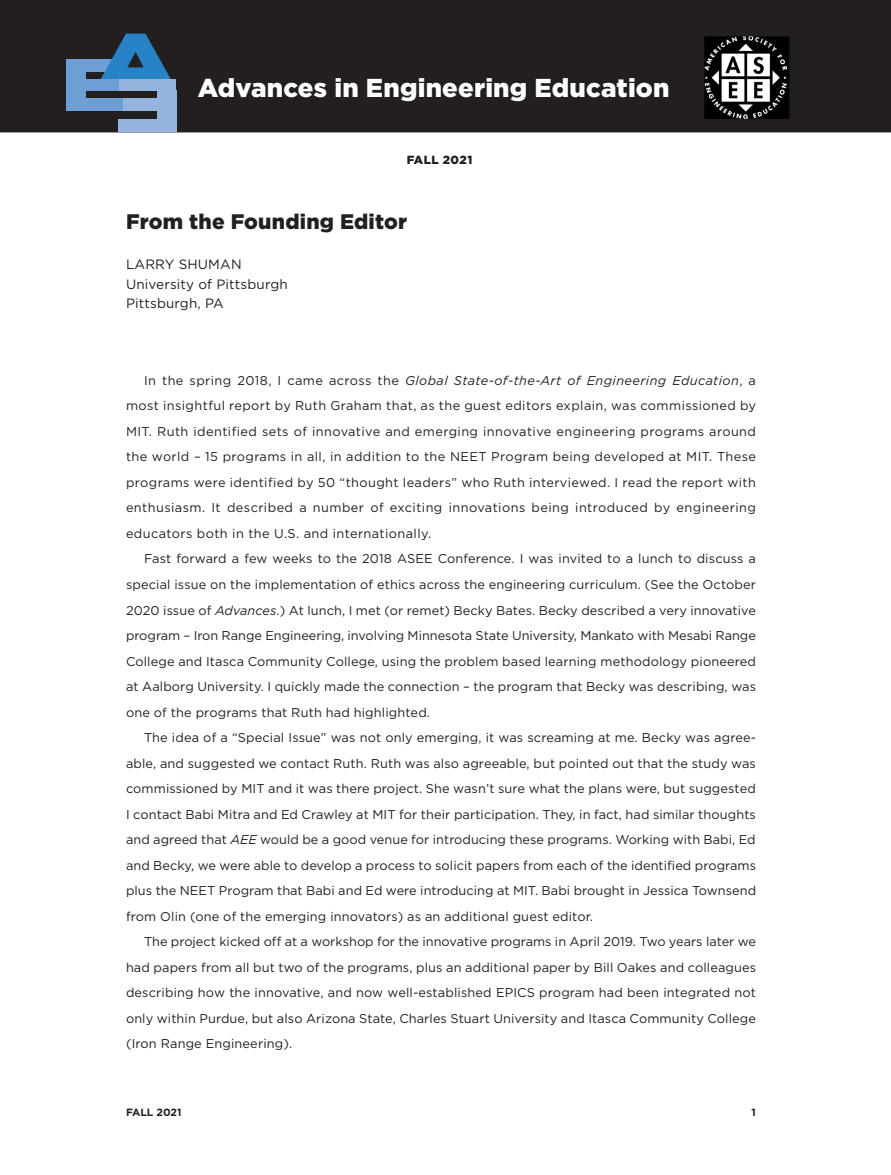
<style>
.page{position:relative;width:891px;height:1175px;background:#fff}
.page>*{position:absolute;margin:0;border:0;box-sizing:border-box;transform-origin:0 0}
.t1{font:900 25.8px "Gotham";letter-spacing:.01em;color:#fff}
.t2{font:900 21px "Gotham";letter-spacing:.01em;color:#231f20}
.aff{font:13.5px "Gotham";letter-spacing:.01em;color:#231f20}
.author{font:13.5px "Gotham";letter-spacing:.01em;color:#231f20}
.body_text{font:12.75px/25.5px "Gotham";letter-spacing:.01em;color:#231f20;text-align:justify}
.t3{font:900 11.85px "Gotham";letter-spacing:.04em;color:#231f20}
.t4{font:700 10.5px "Gotham";color:#231f20}
.s1{font-style:italic}
</style>
<div class="page">
<div style="left:0;top:0;width:891px;height:132px;background:#231f20"></div>
<div style="left:230px;top:0;width:351px;height:96px;background:#231f20"></div>
<img style="left:706px;top:38px;width:82px;height:79px">
<div style="left:703px;top:35px;width:88px;height:85px;border:2px solid #231f20"></div>
<div style="left:66px;top:59px;width:54px;height:12px;background:#6d9fd4"></div>
<div style="left:66px;top:99px;width:57px;height:12px;background:#6d9fd4"></div>
<div style="left:66px;top:71px;width:19px;height:30px;background:#6d9fd4"></div>
<div style="left:157px;top:90px;width:19px;height:41px;background:#95b5de"></div>
<div style="left:123px;top:99px;width:52px;height:12px;background:#95b5de"></div>
<div style="left:119px;top:119px;width:56px;height:13px;background:#95b5de"></div>
<svg style="left:95px;top:34px;width:81px;height:45px;background:#28587e"></svg>
<div style="left:66px;top:79px;width:53px;height:12px;background:#6d9fd4"></div>
<div style="left:119px;top:79px;width:57px;height:12px;background:#95b5de"></div>
<h1 class="t1" style="left:198px;top:73px;width:473px">Advances in Engineering Education</h1>
<p class="t3" style="left:407px;top:152px;width:67px">FALL 2021</p>
<p class="t2" style="left:126px;top:209px;width:283px">From the Founding Editor</p>
<p class="author" style="left:126px;top:257px;width:117px">LARRY SHUMAN</p>
<p class="aff" style="left:126px;top:276px;width:163px">University of Pittsburgh</p>
<p class="aff" style="left:126px;top:296px;width:99px">Pittsburgh, PA</p>
<p class="body_text" style="left:126px;top:367px;width:632px;text-indent:18px">In the spring 2018, I came across the <span class="s1">Global State-of-the-Art of Engineering Education</span>, a most insightful report by Ruth Graham that, as the guest editors explain, was commissioned by MIT. Ruth identified sets of innovative and emerging innovative engineering programs around the world – 15 programs in all, in addition to the NEET Program being developed at MIT. These programs were identified by 50 “thought leaders” who Ruth interviewed. I read the report with enthusiasm. It described a number of exciting innovations being introduced by engineering educators both in the U.S. and internationally.</p>
<p class="body_text" style="left:126px;top:546px;width:632px;text-indent:18px">Fast forward a few weeks to the 2018 ASEE Conference. I was invited to a lunch to discuss a special issue on the implementation of ethics across the engineering curriculum. (See the October 2020 issue of <span class="s1">Advances</span>.) At lunch, I met (or remet) Becky Bates. Becky described a very innovative program – Iron Range Engineering, involving Minnesota State University, Mankato with Mesabi Range College and Itasca Community College, using the problem based learning methodology pioneered at Aalborg University. I quickly made the connection – the program that Becky was describing, was one of the programs that Ruth had highlighted.</p>
<p class="body_text" style="left:126px;top:724px;width:632px;text-indent:18px">The idea of a “Special Issue” was not only emerging, it was screaming at me. Becky was agree&shy;able, and suggested we contact Ruth. Ruth was also agreeable, but pointed out that the study was commissioned by MIT and it was there project. She wasn’t sure what the plans were, but suggested I contact Babi Mitra and Ed Crawley at MIT for their participation. They, in fact, had similar thoughts and agreed that <span class="s1">AEE</span> would be a good venue for introducing these programs. Working with Babi, Ed and Becky, we were able to develop a process to solicit papers from each of the identified programs plus the NEET Program that Babi and Ed were introducing at MIT. Babi brought in Jessica Townsend from Olin (one of the emerging innovators) as an additional guest editor.</p>
<p class="body_text" style="left:126px;top:928px;width:632px;text-indent:18px">The project kicked off at a workshop for the innovative programs in April 2019. Two years later we had papers from all but two of the programs, plus an additional paper by Bill Oakes and colleagues describing how the innovative, and now well-established EPICS program had been integrated not only within Purdue, but also Arizona State, Charles Stuart University and Itasca Community College (Iron Range Engineering).</p>
<p class="t4" style="left:126px;top:1106px;width:57px">FALL 2021</p>
<p class="t4" style="left:752px;top:1106px;width:6px">1</p>
</div>
